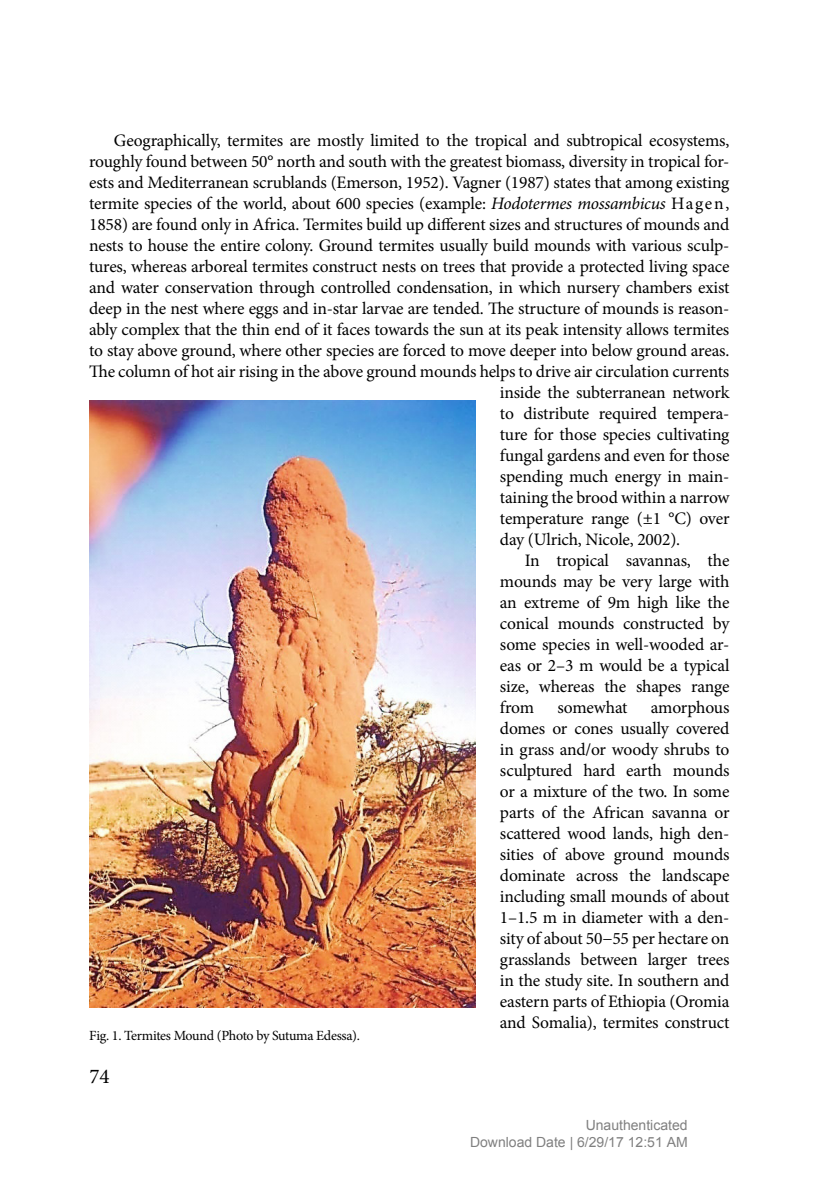
<style>
.page{position:relative;width:819px;height:1191px;background:#fff}
.page>*{position:absolute;margin:0;border:0;box-sizing:border-box;transform-origin:0 0}
.t1{font:21px "Minion Pro";color:#000}
.t2{font:17.5px/21px "Minion Pro";letter-spacing:-.01em;color:#000;text-align:justify}
.t3{font:14px/17.5px "Arial";color:#808080;text-align:right}
.t4{font:14px "Minion Pro";letter-spacing:-.025em;color:#000}
.s1{font-style:italic}
</style>
<div class="page">
<img style="left:89px;top:401px;width:386px;height:606px">
<p class="t2" style="left:114px;top:130px;width:617px">Geographically, termites are mostly limited to the tropical and subtropical ecosystems,</p>
<p class="t2" style="left:89px;top:151px;width:641px">roughly found between 50° north and south with the greatest biomass, diversity in tropical for-</p>
<p class="t2" style="left:89px;top:172px;width:641px">ests and Mediterranean scrublands (Emerson, 1952). Vagner (1987) states that among existing</p>
<p class="t2" style="left:89px;top:193px;width:641px">termite species of the world, about 600 species (example: <span class="s1">Hodotermes mossambicus</span> Hagen,</p>
<p class="t2" style="left:89px;top:214px;width:641px">1858) are found only in Africa. Termites build up different sizes and structures of mounds and</p>
<p class="t2" style="left:89px;top:235px;width:641px">nests to house the entire colony. Ground termites usually build mounds with various sculp-</p>
<p class="t2" style="left:89px;top:256px;width:641px">tures, whereas arboreal termites construct nests on trees that provide a protected living space</p>
<p class="t2" style="left:89px;top:277px;width:641px">and water conservation through controlled condensation, in which nursery chambers exist</p>
<p class="t2" style="left:89px;top:298px;width:641px">deep in the nest where eggs and in-star larvae are tended. The structure of mounds is reason-</p>
<p class="t2" style="left:89px;top:319px;width:641px">ably complex that the thin end of it faces towards the sun at its peak intensity allows termites</p>
<p class="t2" style="left:89px;top:340px;width:641px">to stay above ground, where other species are forced to move deeper into below ground areas.</p>
<p class="t2" style="left:89px;top:361px;width:641px">The column of hot air rising in the above ground mounds helps to drive air circulation currents</p>
<p class="t2" style="left:500px;top:382px;width:231px">inside the subterranean network</p>
<p class="t2" style="left:500px;top:403px;width:231px">to distribute required tempera-</p>
<p class="t2" style="left:500px;top:424px;width:231px">ture for those species cultivating</p>
<p class="t2" style="left:500px;top:445px;width:231px">fungal gardens and even for those</p>
<p class="t2" style="left:500px;top:466px;width:231px">spending much energy in main-</p>
<p class="t2" style="left:500px;top:487px;width:231px">taining the brood within a narrow</p>
<p class="t2" style="left:500px;top:508px;width:231px">temperature range (±1 °C) over</p>
<p class="t2" style="left:500px;top:529px;width:182px">day (Ulrich, Nicole, 2002).</p>
<p class="t2" style="left:524px;top:550px;width:206px">In tropical savannas, the</p>
<p class="t2" style="left:500px;top:571px;width:231px">mounds may be very large with</p>
<p class="t2" style="left:500px;top:592px;width:231px">an extreme of 9m high like the</p>
<p class="t2" style="left:500px;top:613px;width:231px">conical mounds constructed by</p>
<p class="t2" style="left:500px;top:634px;width:231px">some species in well-wooded ar-</p>
<p class="t2" style="left:500px;top:655px;width:231px">eas or 2–3 m would be a typical</p>
<p class="t2" style="left:500px;top:676px;width:231px">size, whereas the shapes range</p>
<p class="t2" style="left:500px;top:697px;width:36px">from</p>
<p class="t2" style="left:557px;top:697px;width:71px">somewhat</p>
<p class="t2" style="left:500px;top:697px;width:231px;text-indent:151px">amorphous domes or cones usually covered in grass and/or woody shrubs to sculptured hard earth mounds or a mixture of the two. In some parts of the African savanna or scattered wood lands, high den&shy;sities of above ground mounds dominate across the landscape including small mounds of about 1–1.5 m in diameter with a den&shy;sity of about 50−55 per hectare on grasslands between larger trees in the study site. In southern and eastern parts of Ethiopia (Oromia and Somalia), termites construct</p>
<p class="t4" style="left:89px;top:1026px;width:272px">Fig. 1. Termites Mound (Photo by Sutuma Edessa).</p>
<p class="t1" style="left:89px;top:1061px;width:22px">74</p>
<p class="t3" style="left:470px;top:1117px;width:219px">Unauthenticated<br>Download Date | 6/29/17 12:51 AM</p>
</div>
